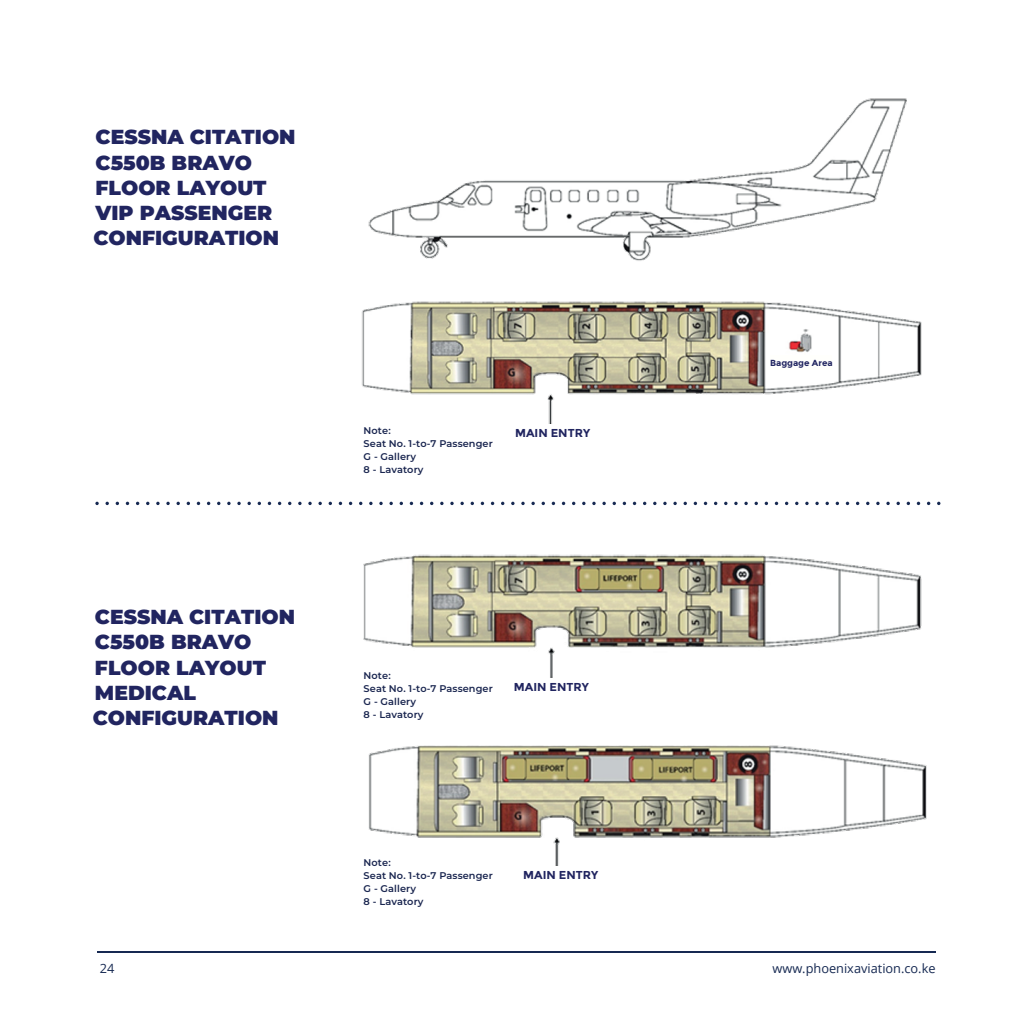
<style>
.page{position:relative;width:1032px;height:1017px;background:#fff}
.page>*{position:absolute;margin:0;border:0;box-sizing:border-box;transform-origin:0 0}
.t1{font:900 20.3px/25.2px "Montserrat";color:#212560}
.t2{font:12.78px "Open Sans";color:#162952}
.t3{font:700 11.55px "Montserrat";color:#212560}
.t4{font:600 9.8px/13px "Montserrat";letter-spacing:.01em;color:#19254f}
.t5{font:700 8.75px "Montserrat";color:#212560}
</style>
<div class="page">
<hr style="left:97px;top:951px;width:838px;height:2px;background:#162952">
<svg style="left:95px;top:502px;width:845px;height:3px"></svg>
<img style="left:363px;top:554px;width:564px;height:312px">
<img style="left:361px;top:98px;width:561px;height:326px">
<div style="left:361px;top:406px;width:142px;height:71px;background:#fff"></div>
<div style="left:361px;top:651px;width:142px;height:71px;background:#fff"></div>
<div style="left:361px;top:838px;width:142px;height:71px;background:#fff"></div>
<div style="left:504px;top:679px;width:94px;height:19px;background:#fff"></div>
<div style="left:770px;top:355px;width:62px;height:15px;background:#fffffc"></div>
<h1 class="t1" style="left:93px;top:123px;width:204px">CESSNA CITATION<br>C550B BRAVO<br>FLOOR LAYOUT<br>VIP PASSENGER<br>CONFIGURATION</h1>
<h1 class="t1" style="left:93px;top:602px;width:204px">CESSNA CITATION<br>C550B BRAVO<br>FLOOR LAYOUT<br>MEDICAL<br>CONFIGURATION</h1>
<p class="t4" style="left:364px;top:424px;width:131px">Note:<br>Seat No. 1-to-7 Passenger<br>G - Gallery<br>8 - Lavatory</p>
<p class="t3" style="left:515px;top:426px;width:77px">MAIN ENTRY</p>
<p class="t4" style="left:364px;top:669px;width:131px">Note:<br>Seat No. 1-to-7 Passenger<br>G - Gallery<br>8 - Lavatory</p>
<p class="t3" style="left:514px;top:680px;width:77px">MAIN ENTRY</p>
<p class="t4" style="left:364px;top:856px;width:131px">Note:<br>Seat No. 1-to-7 Passenger<br>G - Gallery<br>8 - Lavatory</p>
<p class="t3" style="left:523px;top:868px;width:77px">MAIN ENTRY</p>
<p class="t5" style="left:770px;top:357px;width:64px">Baggage Area</p>
<h2 class="t2" style="left:100px;top:960px;width:16px">24</h2>
<h2 class="t2" style="left:772px;top:960px;width:165px">www.phoenixaviation.co.ke</h2>
</div>
